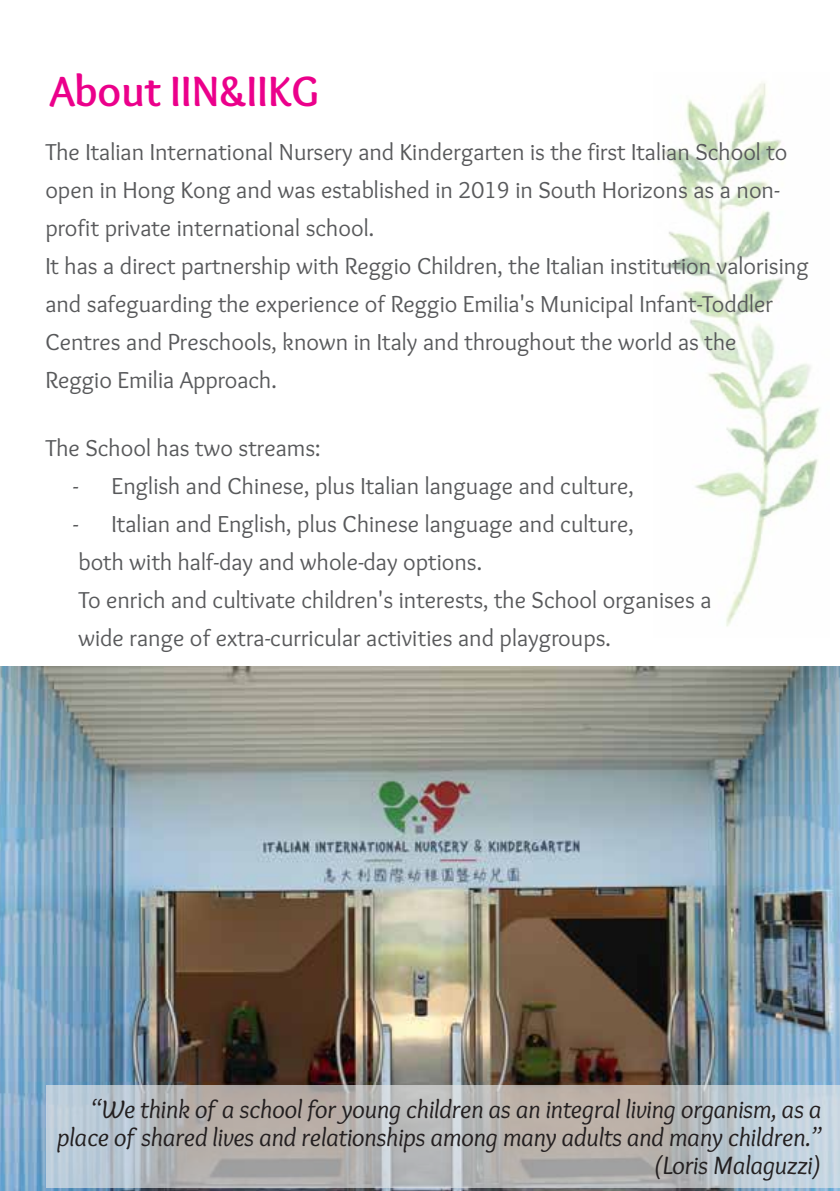
<style>
.page{position:relative;width:840px;height:1191px;background:#fff}
.page>*{position:absolute;margin:0;border:0;box-sizing:border-box;transform-origin:0 0}
.t1{font:700 44px "Overlock";color:#eb008b}
.t2{font:italic 26px/28px "Overlock";color:#231f20;text-align:right}
.t3{font:24px/38px "Overlock";color:#58595b}
</style>
<div class="page">
<img style="left:0;top:666px;width:839px;height:525px">
<img style="left:663px;top:82px;width:157px;height:545px">
<svg style="left:46px;top:1085px;width:793px;height:103px;background:#b7b9bb"></svg>
<h1 class="t1" style="left:49px;top:65px;width:271px">About IIN&amp;IIKG</h1>
<p class="t3" style="left:45px;top:133px;width:764px">The Italian International Nursery and Kindergarten is the first Italian School to open in Hong Kong and was established in 2019 in South Horizons as a non&shy;profit private international school.<br>It has a direct partnership with Reggio Children, the Italian institution valorising and safeguarding the experience of Reggio Emilia's Municipal Infant-Toddler Centres and Preschools, known in Italy and throughout the world as the Reggio Emilia Approach.</p>
<p class="t3" style="left:45px;top:429px;width:277px">The School has two streams:</p>
<p class="t3" style="left:73px;top:467px;width:562px">- English and Chinese, plus Italian language and culture,</p>
<p class="t3" style="left:73px;top:505px;width:640px">- Italian and English, plus Chinese language and culture,<br>both with half-day and whole-day options.<br>To enrich and cultivate children's interests, the School organises a wide range of extra-curricular activities and playgroups.</p>
<p class="t2" style="left:57px;top:1095px;width:765px">“We think of a school for young children as an integral living organism, as a place of shared lives and relationships among many adults and many children.” (Loris Malaguzzi)</p>
</div>
